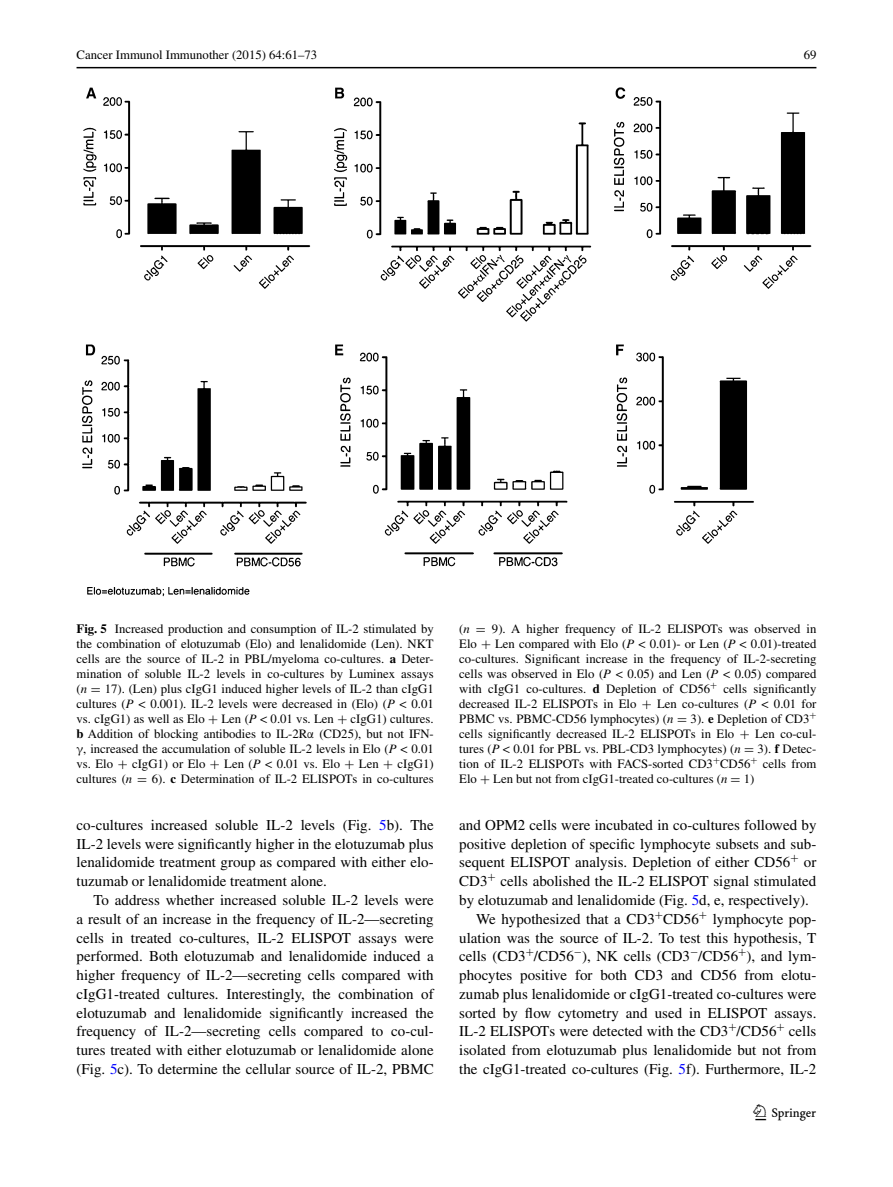
<style>
.page{position:relative;width:893px;height:1187px;background:#fff}
.page>*{position:absolute;margin:0;border:0;box-sizing:border-box;transform-origin:0 0}
.t1{font:22.5px "Springnew";color:#000}
.t2{font:15px/18.8px "Times";color:#000;text-align:justify}
.t3{font:12.75px/15px "Times";color:#000;text-align:justify}
.s1{font-weight:700}
.s2{font-style:italic}
.s3{font-family:"MTSY"}
.s4{font-family:"MTGU"}
.s5{color:#00f}
</style>
<div class="page">
<hr style="left:77px;top:67px;width:739px;height:1px;background:#000">
<img style="left:81px;top:87px;width:731px;height:510px">
<p class="t3" style="left:77px;top:48px;width:242px">Cancer Immunol Immunother (2015) 64:61–73</p>
<p class="t3" style="left:804px;top:48px;width:14px">69</p>
<p class="t3" style="left:77px;top:621px;width:359px"><span class="s1">Fig. 5</span> Increased production and consumption of IL-2 stimulated by the combination of elotuzumab (Elo) and lenalidomide (Len). NKT cells are the source of IL-2 in PBL/myeloma co-cultures. <span class="s1">a</span> Deter&shy;mination of soluble IL-2 levels in co-cultures by Luminex assays (<span class="s2">n</span> <span class="s3">=</span> 17). (Len) plus cIgG1 induced higher levels of IL-2 than cIgG1 cultures (<span class="s2">P</span> &lt; 0.001). IL-2 levels were decreased in (Elo) (<span class="s2">P</span> &lt; 0.01 vs. cIgG1) as well as Elo <span class="s3">+</span> Len (<span class="s2">P</span> &lt; 0.01 vs. Len <span class="s3">+</span> cIgG1) cultures. <span class="s1">b</span> Addition of blocking antibodies to IL-2R<span class="s4">α</span> (CD25), but not IFN&shy;<span class="s4">γ</span>, increased the accumulation of soluble IL-2 levels in Elo (<span class="s2">P</span> &lt; 0.01 vs. Elo <span class="s3">+</span> cIgG1) or Elo <span class="s3">+</span> Len (<span class="s2">P</span> &lt; 0.01 vs. Elo <span class="s3">+</span> Len <span class="s3">+</span> cIgG1) cultures (<span class="s2">n</span> <span class="s3">=</span> 6). <span class="s1">c</span> Determination of IL-2 ELISPOTs in co-cultures</p>
<p class="t3" style="left:459px;top:621px;width:359px">(<span class="s2">n</span> <span class="s3">=</span> 9). A higher frequency of IL-2 ELISPOTs was observed in Elo <span class="s3">+</span> Len compared with Elo (<span class="s2">P</span> &lt; 0.01)- or Len (<span class="s2">P</span> &lt; 0.01)-treated co-cultures. Significant increase in the frequency of IL-2-secreting cells was observed in Elo (<span class="s2">P</span> &lt; 0.05) and Len (<span class="s2">P</span> &lt; 0.05) compared with cIgG1 co-cultures. <span class="s1">d</span> Depletion of CD56<sup>+</sup> cells significantly decreased IL-2 ELISPOTs in Elo <span class="s3">+</span> Len co-cultures (<span class="s2">P</span> &lt; 0.01 for PBMC vs. PBMC-CD56 lymphocytes) (<span class="s2">n</span> <span class="s3">=</span> 3). <span class="s1">e</span> Depletion of CD3<sup>+ </sup>cells significantly decreased IL-2 ELISPOTs in Elo <span class="s3">+</span> Len co-cul&shy;tures (<span class="s2">P</span> &lt; 0.01 for PBL vs. PBL-CD3 lymphocytes) (<span class="s2">n</span> <span class="s3">=</span> 3). <span class="s1">f</span> Detec&shy;tion of IL-2 ELISPOTs with FACS-sorted CD3<sup>+</sup>CD56<sup>+</sup> cells from Elo <span class="s3">+</span> Len but not from cIgG1-treated co-cultures (<span class="s2">n</span> <span class="s3">=</span> 1)</p>
<p class="t2" style="left:77px;top:815px;width:359px">co-cultures increased soluble IL-2 levels (Fig. <span class="s5">5</span>b). The IL-2 levels were significantly higher in the elotuzumab plus lenalidomide treatment group as compared with either elo&shy;tuzumab or lenalidomide treatment alone.</p>
<p class="t2" style="left:77px;top:890px;width:359px;text-indent:17px">To address whether increased soluble IL-2 levels were a result of an increase in the frequency of IL-2—secreting cells in treated co-cultures, IL-2 ELISPOT assays were performed. Both elotuzumab and lenalidomide induced a higher frequency of IL-2—secreting cells compared with cIgG1-treated cultures. Interestingly, the combination of elotuzumab and lenalidomide significantly increased the frequency of IL-2—secreting cells compared to co-cul&shy;tures treated with either elotuzumab or lenalidomide alone (Fig. <span class="s5">5</span>c). To determine the cellular source of IL-2, PBMC</p>
<p class="t2" style="left:459px;top:815px;width:359px">and OPM2 cells were incubated in co-cultures followed by</p>
<p class="t2" style="left:459px;top:834px;width:359px">positive depletion of specific lymphocyte subsets and sub-</p>
<p class="t2" style="left:459px;top:852px;width:359px">sequent ELISPOT analysis. Depletion of either CD56<sup>+</sup> or</p>
<p class="t2" style="left:459px;top:871px;width:359px">CD3<sup>+</sup> cells abolished the IL-2 ELISPOT signal stimulated</p>
<p class="t2" style="left:459px;top:890px;width:351px">by elotuzumab and lenalidomide (Fig. <span class="s5">5</span>d, e, respectively).</p>
<p class="t2" style="left:476px;top:909px;width:342px">We hypothesized that a CD3<sup>+</sup>CD56<sup>+</sup> lymphocyte pop-</p>
<p class="t2" style="left:459px;top:927px;width:359px">ulation was the source of IL-2. To test this hypothesis, T</p>
<p class="t2" style="left:459px;top:946px;width:359px">cells (CD3<sup>+</sup>/CD56<sup>−</sup>), NK cells (CD3<sup>−</sup>/CD56<sup>+</sup>), and lym-</p>
<p class="t2" style="left:459px;top:965px;width:359px">phocytes positive for both CD3 and CD56 from elotu-</p>
<p class="t2" style="left:459px;top:984px;width:359px">zumab plus lenalidomide or cIgG1-treated co-cultures were</p>
<p class="t2" style="left:459px;top:1002px;width:359px">sorted by flow cytometry and used in ELISPOT assays.</p>
<p class="t2" style="left:459px;top:1021px;width:359px">IL-2 ELISPOTs were detected with the CD3<sup>+</sup>/CD56<sup>+</sup> cells</p>
<p class="t2" style="left:459px;top:1040px;width:359px">isolated from elotuzumab plus lenalidomide but not from</p>
<p class="t2" style="left:459px;top:1059px;width:359px">the cIgG1-treated co-cultures (Fig. <span class="s5">5</span>f). Furthermore, IL-2</p>
<h1 class="t1" style="left:755px;top:1104px;width:62px">1 3</h1>
</div>
